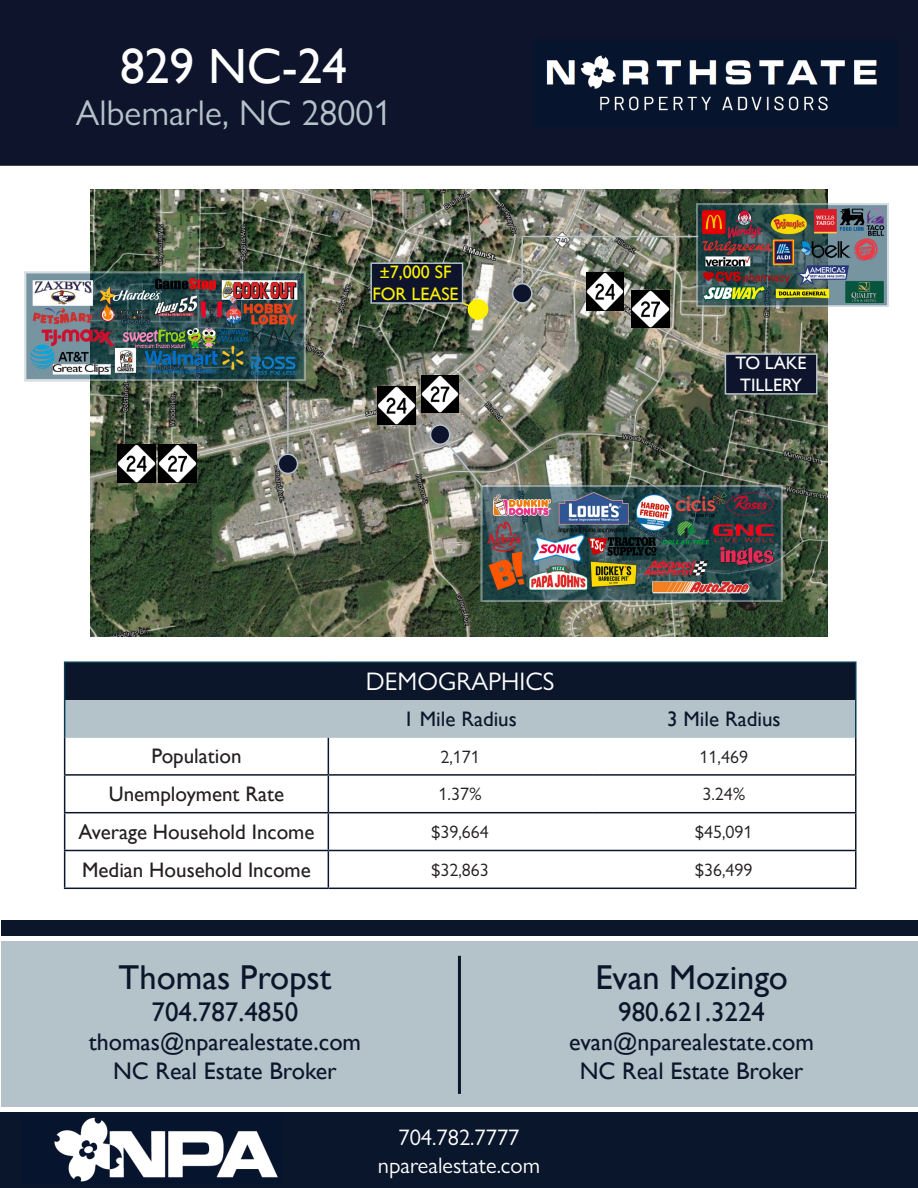
<style>
.page{position:relative;width:918px;height:1188px;background:#fff}
.page>*{position:absolute;margin:0;border:0;box-sizing:border-box;transform-origin:0 0}
.t1{font:49.5px "Gill Sans";color:#fff}
.t2{font:36px "Gill Sans Nova";color:#b4c2ca}
.t3{font:34.5px "Gill Sans";color:#0c162b}
.t4{font:27px "Gill Sans";color:#0c162b}
.t5{font:25.5px "Gill Sans Nova";color:#fff}
.t6{font:24px "Gill Sans";color:#0c162b}
.t7{font:22.5px "Gill Sans Nova";color:#fff}
.t8{font:21px "Gill Sans";color:#231f20}
.t9{font:21px "Gill Sans";color:#0c162b}
.t10{font:18px "Gill Sans Nova";color:#231f20}
.t11{font:18px "Gill Sans";color:#fff101}
.t12{font:18px/21.6px "Gill Sans";color:#fff}
</style>
<div class="page">
<div style="left:0;top:0;width:918px;height:166px;background:#0d142c;border:2px solid #0d142c"></div>
<div style="left:0;top:1112px;width:918px;height:76px;background:#0a162c"></div>
<img style="left:546px;top:55px;width:331px;height:56px">
<img style="left:54px;top:1117px;width:224px;height:65px">
<div style="left:65px;top:662px;width:791px;height:38px;background:#0c162b"></div>
<div style="left:65px;top:700px;width:790px;height:38px;background:#b4c2ca"></div>
<hr style="left:64px;top:662px;width:264px;height:1px;background:#073b56">
<hr style="left:64px;top:663px;width:1px;height:37px;background:#073b56">
<hr style="left:328px;top:662px;width:264px;height:1px;background:#073b56">
<hr style="left:592px;top:662px;width:265px;height:1px;background:#073b56">
<hr style="left:855px;top:663px;width:1px;height:37px;background:#073b56">
<hr style="left:64px;top:700px;width:1px;height:38px;background:#073b56">
<hr style="left:855px;top:700px;width:1px;height:38px;background:#073b56">
<hr style="left:328px;top:738px;width:1px;height:36px;background:#0c162b">
<hr style="left:328px;top:776px;width:1px;height:36px;background:#0c162b">
<hr style="left:328px;top:813px;width:1px;height:37px;background:#0c162b">
<hr style="left:328px;top:851px;width:1px;height:37px;background:#0c162b">
<hr style="left:64px;top:738px;width:1px;height:36px;background:#0c162b">
<hr style="left:855px;top:738px;width:1px;height:36px;background:#0c162b">
<hr style="left:64px;top:774px;width:264px;height:2px;background:#0c162b">
<hr style="left:64px;top:776px;width:1px;height:36px;background:#0c162b">
<hr style="left:328px;top:774px;width:264px;height:2px;background:#0c162b">
<hr style="left:592px;top:774px;width:265px;height:2px;background:#0c162b">
<hr style="left:855px;top:776px;width:1px;height:36px;background:#0c162b">
<hr style="left:64px;top:812px;width:264px;height:1px;background:#0c162b">
<hr style="left:64px;top:813px;width:1px;height:37px;background:#0c162b">
<hr style="left:328px;top:812px;width:264px;height:1px;background:#0c162b">
<hr style="left:592px;top:812px;width:265px;height:1px;background:#0c162b">
<hr style="left:855px;top:813px;width:1px;height:37px;background:#0c162b">
<hr style="left:64px;top:850px;width:264px;height:1px;background:#0c162b">
<hr style="left:64px;top:851px;width:1px;height:37px;background:#0c162b">
<hr style="left:328px;top:850px;width:264px;height:1px;background:#0c162b">
<hr style="left:592px;top:850px;width:265px;height:1px;background:#0c162b">
<hr style="left:855px;top:851px;width:1px;height:37px;background:#0c162b">
<hr style="left:64px;top:888px;width:264px;height:1px;background:#0c162b">
<hr style="left:328px;top:888px;width:264px;height:1px;background:#0c162b">
<hr style="left:592px;top:888px;width:265px;height:1px;background:#0c162b">
<div style="left:1px;top:941px;width:917px;height:166px;background:#b4c2ca"></div>
<hr style="left:458px;top:956px;width:3px;height:138px;background:#0c162b">
<div style="left:1px;top:920px;width:917px;height:16px;background:#0c162b"></div>
<img style="left:91px;top:189px;width:736px;height:447px">
<svg style="left:448px;top:296px;width:32px;height:15px"></svg>
<div style="left:468px;top:300px;width:20px;height:19px;background:#fff101;border-radius:50%"></div>
<div style="left:468px;top:299px;width:20px;height:21px;border:2px solid #fff101;border-radius:50%"></div>
<div style="left:370px;top:262px;width:93px;height:42px;background:#0d142c;border:2px solid #b4c2ca"></div>
<img style="left:118px;top:445px;width:37px;height:38px">
<img style="left:586px;top:273px;width:38px;height:37px">
<img style="left:378px;top:387px;width:38px;height:37px">
<img style="left:159px;top:445px;width:37px;height:38px">
<img style="left:421px;top:375px;width:38px;height:38px">
<img style="left:632px;top:290px;width:38px;height:38px">
<div style="left:725px;top:353px;width:93px;height:42px;background:#0d142c;border:2px solid #b4c2ca"></div>
<img style="left:25px;top:272px;width:281px;height:112px">
<img style="left:481px;top:464px;width:302px;height:248px">
<img style="left:697px;top:204px;width:192px;height:102px">
<svg style="left:438px;top:432px;width:46px;height:57px"></svg>
<div style="left:431px;top:425px;width:19px;height:19px;background:#0d142c;border-radius:50%"></div>
<div style="left:430px;top:424px;width:20px;height:21px;border:2px solid #b4c2ca;border-radius:50%"></div>
<div style="left:278px;top:454px;width:20px;height:19px;background:#0d142c;border-radius:50%"></div>
<div style="left:278px;top:453px;width:20px;height:21px;border:2px solid #b4c2ca;border-radius:50%"></div>
<div style="left:513px;top:284px;width:19px;height:19px;background:#0d142c;border-radius:50%"></div>
<div style="left:512px;top:283px;width:21px;height:21px;border:2px solid #b4c2ca;border-radius:50%"></div>
<hr style="left:287px;top:381px;width:2px;height:72px;background:#b4c2ca">
<hr style="left:521px;top:237px;width:2px;height:46px;background:#b4c2ca">
<hr style="left:522px;top:236px;width:176px;height:1px;background:#b4c2ca">
<h1 class="t1" style="left:120px;top:37px;width:229px">829 NC-24</h1>
<h2 class="t2" style="left:76px;top:91px;width:317px">Albemarle, NC 28001</h2>
<p class="t11" style="left:379px;top:262px;width:74px">±7,000 SF</p>
<p class="t11" style="left:372px;top:283px;width:88px">FOR LEASE</p>
<p class="t12" style="left:736px;top:353px;width:72px">TO LAKE<br>TILLERY</p>
<p class="t5" style="left:366px;top:666px;width:190px">DEMOGRAPHICS</p>
<p class="t9" style="left:404px;top:707px;width:115px">1 Mile Radius</p>
<p class="t9" style="left:667px;top:707px;width:115px">3 Mile Radius</p>
<p class="t8" style="left:151px;top:744px;width:92px">Population</p>
<p class="t10" style="left:440px;top:745px;width:41px">2,171</p>
<p class="t10" style="left:700px;top:745px;width:50px">11,469</p>
<p class="t8" style="left:109px;top:782px;width:177px">Unemployment Rate</p>
<p class="t10" style="left:439px;top:783px;width:45px">1.37%</p>
<p class="t10" style="left:702px;top:783px;width:45px">3.24%</p>
<p class="t8" style="left:78px;top:820px;width:238px">Average Household Income</p>
<p class="t10" style="left:432px;top:821px;width:59px">$39,664</p>
<p class="t10" style="left:695px;top:821px;width:59px">$45,091</p>
<p class="t8" style="left:82px;top:857px;width:230px">Median Household Income</p>
<p class="t10" style="left:432px;top:859px;width:59px">$32,863</p>
<p class="t10" style="left:695px;top:859px;width:59px">$36,499</p>
<p class="t3" style="left:119px;top:957px;width:214px">Thomas Propst</p>
<p class="t4" style="left:152px;top:997px;width:148px">704.787.4850</p>
<p class="t6" style="left:89px;top:1028px;width:274px">thomas@nparealestate.com</p>
<p class="t6" style="left:113px;top:1057px;width:225px">NC Real Estate Broker</p>
<p class="t7" style="left:398px;top:1124px;width:123px">704.782.7777</p>
<p class="t7" style="left:378px;top:1151px;width:164px">nparealestate.com</p>
<p class="t3" style="left:595px;top:957px;width:194px">Evan Mozingo</p>
<p class="t4" style="left:618px;top:997px;width:148px">980.621.3224</p>
<p class="t6" style="left:569px;top:1028px;width:246px">evan@nparealestate.com</p>
<p class="t6" style="left:580px;top:1057px;width:225px">NC Real Estate Broker</p>
</div>
